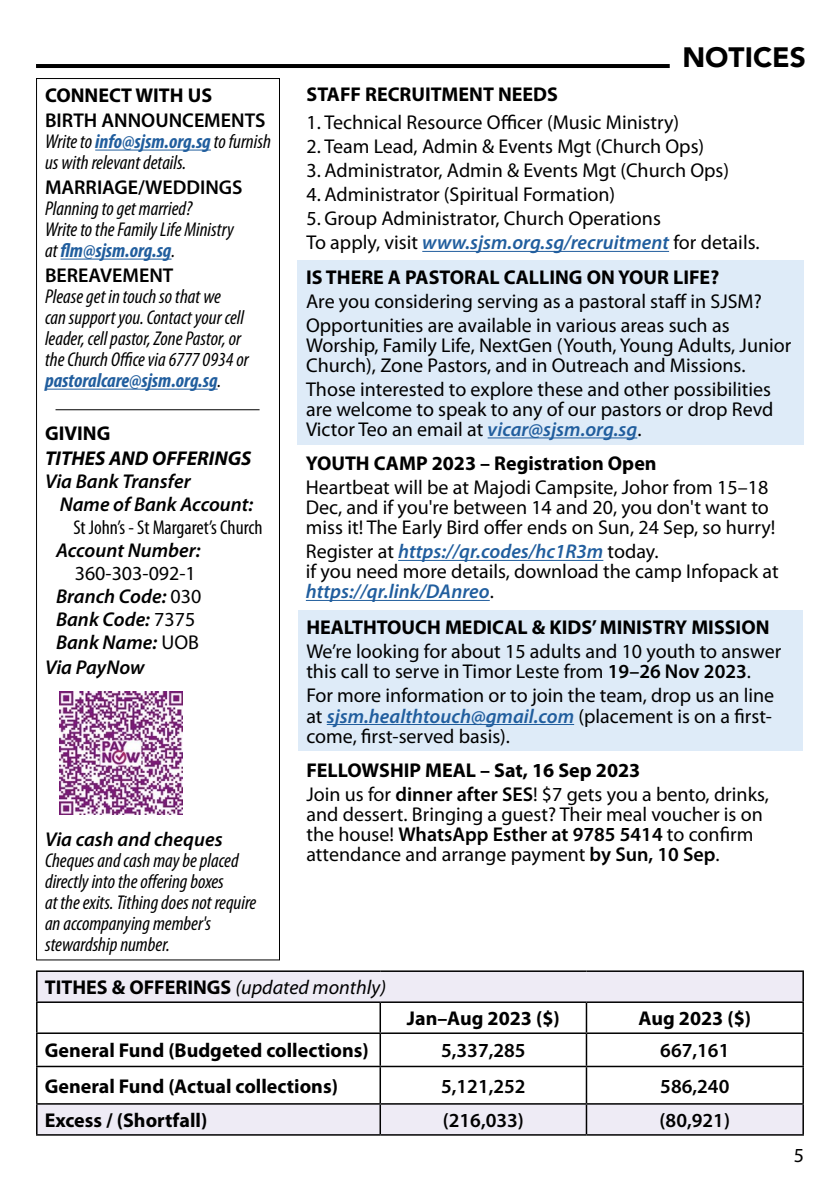
<style>
.page{position:relative;width:840px;height:1191px;background:#fff}
.page>*{position:absolute;margin:0;border:0;box-sizing:border-box;transform-origin:0 0}
.t1{font:900 28px "Avenir";color:#000}
.t2{font:20px/20px "Myriad Pro";color:#000}
.t3{font:italic condensed 20px/21px "Myriad Pro";color:#000}
.t4{font:700 20px "Myriad Pro";color:#000}
.t5{font:italic 600 20px/23px "Myriad Pro";color:#000}
.t6{font:600 20px "Myriad Pro";color:#000}
.t7{font:condensed 20px "Myriad Pro";color:#000}
.t8{font:italic 700 20px "Myriad Pro";color:#000}
.s1{font-weight:600;font-style:normal;font-stretch:normal}
.s2{font-weight:700;color:#215e9e}
.s3{font-weight:400;font-style:normal}
.s4{font-weight:600;font-style:italic;color:#215e9e}
.s5{font-weight:600}
.s6{font-weight:700}
.s7{font-weight:400;font-style:italic}
</style>
<div class="page">
<hr style="left:36px;top:64px;width:633px;height:4px;background:#000">
<hr style="left:95px;top:150px;width:116px;height:1px;background:#215e9e">
<hr style="left:60px;top:259px;width:111px;height:1px;background:#215e9e">
<hr style="left:45px;top:389px;width:172px;height:1px;background:#215e9e">
<img style="left:60px;top:691px;width:123px;height:123px">
<div style="left:36px;top:78px;width:244px;height:882px;border:1px solid #000"></div>
<hr style="left:55px;top:409px;width:204px;height:1px;background:#000">
<div style="left:297px;top:260px;width:506px;height:184px;background:#deebf8"></div>
<hr style="left:487px;top:437px;width:150px;height:1px;background:#215e9e">
<div style="left:37px;top:971px;width:765px;height:31px;background:#eeebf5"></div>
<div style="left:38px;top:1104px;width:764px;height:30px;background:#eeebf5"></div>
<hr style="left:36px;top:1003px;width:2px;height:29px;background:#000">
<hr style="left:379px;top:1003px;width:2px;height:29px;background:#000">
<hr style="left:585px;top:1003px;width:2px;height:29px;background:#000">
<svg style="left:802px;top:972px;width:1px;height:60px"></svg>
<hr style="left:36px;top:1032px;width:344px;height:2px;background:#000">
<hr style="left:36px;top:1034px;width:2px;height:31px;background:#000">
<hr style="left:379px;top:1034px;width:2px;height:31px;background:#000">
<hr style="left:585px;top:1034px;width:2px;height:31px;background:#000">
<hr style="left:802px;top:1034px;width:1px;height:31px;background:#000">
<hr style="left:36px;top:1065px;width:344px;height:2px;background:#000">
<hr style="left:36px;top:1067px;width:2px;height:36px;background:#000">
<hr style="left:379px;top:1067px;width:2px;height:36px;background:#000">
<hr style="left:585px;top:1067px;width:2px;height:36px;background:#000">
<hr style="left:802px;top:1067px;width:1px;height:36px;background:#000">
<hr style="left:36px;top:1103px;width:344px;height:1px;background:#000">
<hr style="left:36px;top:1104px;width:2px;height:30px;background:#000">
<hr style="left:380px;top:1103px;width:206px;height:1px;background:#000">
<hr style="left:379px;top:1104px;width:2px;height:30px;background:#000">
<hr style="left:586px;top:1103px;width:217px;height:1px;background:#000">
<hr style="left:585px;top:1104px;width:2px;height:30px;background:#000">
<hr style="left:802px;top:1104px;width:1px;height:30px;background:#000">
<hr style="left:36px;top:1134px;width:344px;height:1px;background:#000">
<hr style="left:380px;top:1134px;width:206px;height:1px;background:#000">
<hr style="left:586px;top:1134px;width:217px;height:1px;background:#000">
<hr style="left:36px;top:970px;width:344px;height:2px;background:#000">
<hr style="left:36px;top:972px;width:2px;height:29px;background:#000">
<hr style="left:380px;top:970px;width:206px;height:2px;background:#000">
<hr style="left:586px;top:970px;width:217px;height:2px;background:#000">
<hr style="left:36px;top:1001px;width:344px;height:2px;background:#000">
<hr style="left:380px;top:1001px;width:206px;height:2px;background:#000">
<hr style="left:586px;top:1001px;width:217px;height:2px;background:#000">
<hr style="left:380px;top:1032px;width:206px;height:2px;background:#000">
<hr style="left:586px;top:1032px;width:217px;height:2px;background:#000">
<hr style="left:380px;top:1065px;width:206px;height:2px;background:#000">
<hr style="left:586px;top:1065px;width:217px;height:2px;background:#000">
<hr style="left:422px;top:251px;width:246px;height:1px;background:#215e9e">
<div style="left:298px;top:611px;width:504px;height:140px;background:#deebf8"></div>
<hr style="left:326px;top:724px;width:248px;height:1px;background:#215e9e">
<hr style="left:398px;top:560px;width:205px;height:1px;background:#215e9e">
<hr style="left:306px;top:600px;width:183px;height:1px;background:#215e9e">
<p class="t4" style="left:45px;top:82px;width:169px">CONNECT WITH US</p>
<p class="t3" style="left:45px;top:110px;width:227px"><span class="s1">BIRTH ANNOUNCEMENTS<br></span>Write to <span class="s2">info@sjsm.org.sg</span> to furnish us with relevant details.</p>
<p class="t6" style="left:45px;top:175px;width:199px">MARRIAGE/WEDDINGS</p>
<p class="t3" style="left:45px;top:198px;width:190px">Planning to get married?<br>Write to the Family Life Ministry at <span class="s2">flm@sjsm.org.sg</span>.</p>
<p class="t6" style="left:45px;top:263px;width:130px">BEREAVEMENT</p>
<p class="t3" style="left:45px;top:286px;width:205px">Please get in touch so that we<br>can support you. Contact your cell leader, cell pastor, Zone Pastor, or the Church Office via 6777 0934 or <span class="s2">pastoralcare@sjsm.org.sg</span>.</p>
<p class="t4" style="left:45px;top:420px;width:67px">GIVING</p>
<p class="t8" style="left:45px;top:445px;width:208px">TITHES AND OFFERINGS</p>
<p class="t5" style="left:60px;top:469px;width:195px;text-indent:-15px">Via Bank Transfer<br>Name of Bank Account:</p>
<p class="t7" style="left:73px;top:515px;width:190px">St John’s - St Margaret’s Church</p>
<p class="t5" style="left:56px;top:538px;width:146px">Account Number:</p>
<p class="t5" style="left:56px;top:561px;width:147px;text-indent:19px"><span class="s3">360-303-092-1<br></span>Branch Code: <span class="s3">030<br></span>Bank Code: <span class="s3">7375<br></span>Bank Name: <span class="s3">UOB</span></p>
<p class="t5" style="left:45px;top:655px;width:101px">Via PayNow</p>
<p class="t5" style="left:45px;top:827px;width:179px">Via cash and cheques</p>
<p class="t3" style="left:45px;top:850px;width:213px">Cheques and cash may be placed directly into the offering boxes<br>at the exits. Tithing does not require an accompanying member's stewardship number.</p>
<h1 class="t1" style="left:682px;top:34px;width:125px">NOTICES</h1>
<p class="t4" style="left:306px;top:82px;width:253px">STAFF RECRUITMENT NEEDS</p>
<p class="t2" style="left:306px;top:112px;width:374px">1. Technical Resource Officer (Music Ministry)</p>
<p class="t2" style="left:306px;top:136px;width:399px">2. Team Lead, Admin &amp; Events Mgt (Church Ops)</p>
<p class="t2" style="left:306px;top:160px;width:424px">3. Administrator, Admin &amp; Events Mgt (Church Ops)</p>
<p class="t2" style="left:306px;top:184px;width:310px">4. Administrator (Spiritual Formation)</p>
<p class="t2" style="left:306px;top:206px;width:454px;line-height:24px">5. Group Administrator, Church Operations<br>To apply, visit <span class="s4">www.sjsm.org.sg/recruitment</span> for details.</p>
<p class="t4" style="left:306px;top:264px;width:414px">IS THERE A PASTORAL CALLING ON YOUR LIFE?</p>
<p class="t2" style="left:306px;top:289px;width:457px;line-height:24px">Are you considering serving as a pastoral staff in SJSM?<br>Opportunities are available in various areas such as</p>
<p class="t2" style="left:306px;top:335px;width:486px">Worship, Family Life, NextGen (Youth, Young Adults, Junior<br>Church), Zone Pastors, and in Outreach and Missions.</p>
<p class="t2" style="left:306px;top:379px;width:468px">Those interested to explore these and other possibilities are welcome to speak to any of our pastors or drop Revd<br>Victor Teo an email at <span class="s4">vicar@sjsm.org.sg</span>.</p>
<p class="t4" style="left:306px;top:450px;width:352px">YOUTH CAMP 2023 – Registration Open</p>
<p class="t2" style="left:306px;top:477px;width:471px">Heartbeat will be at Majodi Campsite, Johor from 15–18<br>Dec, and if you're between 14 and 20, you don't want to miss it! The Early Bird offer ends on Sun, 24 Sep, so hurry!</p>
<p class="t2" style="left:306px;top:541px;width:474px">Register at <span class="s4">https://qr.codes/hc1R3m</span> today.<br>if you need more details, download the camp Infopack at <span class="s4">https://qr.link/DAnreo</span>.</p>
<p class="t4" style="left:306px;top:614px;width:464px">HEALTHTOUCH MEDICAL &amp; KIDS’ MINISTRY MISSION</p>
<p class="t2" style="left:306px;top:641px;width:476px">We’re looking for about 15 adults and 10 youth to answer this call to serve in Timor Leste from <span class="s5">19–26 Nov 2023</span>.</p>
<p class="t2" style="left:306px;top:685px;width:469px;text-align:justify">For more information or to join the team, drop us an line at <span class="s4">sjsm.healthtouch@gmail.com</span> (placement is on a first&shy;come, first-served basis).</p>
<p class="t2" style="left:306px;top:757px;width:464px;line-height:24px"><span class="s6">FELLOWSHIP MEAL – Sat, 16 Sep 2023<br></span>Join us for <span class="s5">dinner after SES</span>! $7 gets you a bento, drinks,</p>
<p class="t2" style="left:306px;top:803px;width:457px">and dessert. Bringing a guest? Their meal voucher is on the house! <span class="s5">WhatsApp Esther at 9785 5414</span> to confirm attendance and arrange payment <span class="s5">by Sun, 10 Sep</span>.</p>
<p class="t4" style="left:45px;top:974px;width:342px">TITHES &amp; OFFERINGS <span class="s7">(updated monthly)</span></p>
<p class="t4" style="left:407px;top:1005px;width:154px">Jan–Aug 2023 ($)</p>
<p class="t4" style="left:638px;top:1005px;width:114px">Aug 2023 ($)</p>
<p class="t4" style="left:45px;top:1037px;width:325px">General Fund (Budgeted collections)</p>
<p class="t6" style="left:441px;top:1038px;width:86px">5,337,285</p>
<p class="t6" style="left:660px;top:1038px;width:71px">667,161</p>
<p class="t4" style="left:45px;top:1072px;width:294px">General Fund (Actual collections)</p>
<p class="t6" style="left:441px;top:1073px;width:86px">5,121,252</p>
<p class="t6" style="left:660px;top:1073px;width:71px">586,240</p>
<p class="t4" style="left:45px;top:1107px;width:164px">Excess / (Shortfall)</p>
<p class="t6" style="left:442px;top:1107px;width:83px">(216,033)</p>
<p class="t6" style="left:659px;top:1107px;width:72px">(80,921)</p>
<p class="t2" style="left:793px;top:1145px;width:12px">5</p>
</div>
